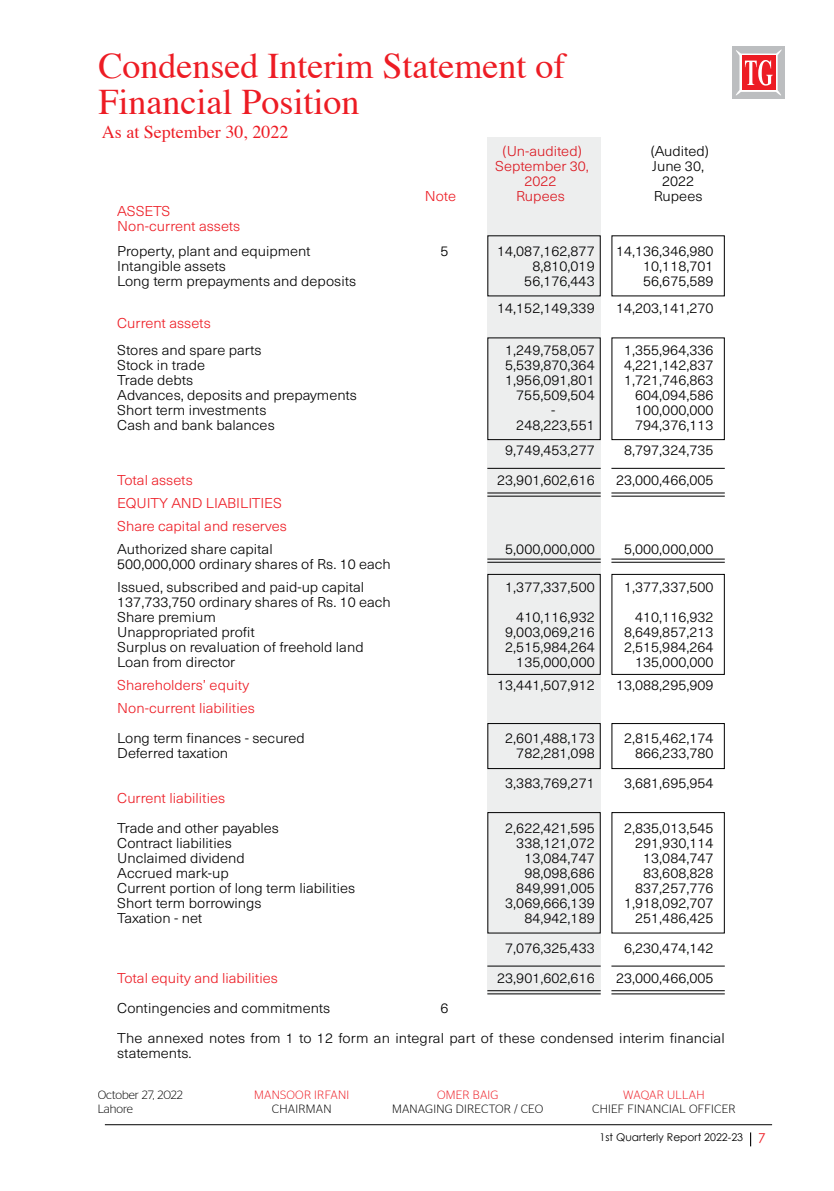
<style>
.page{position:relative;width:834px;height:1191px;background:#fff}
.page>*{position:absolute;margin:0;border:0;box-sizing:border-box;transform-origin:0 0}
.t1{font:36px/36px "Times";color:#ed1c24}
.t2{font:18px "Times";color:#ed1c24}
.t3{font:300 14px/23px "Neue Haas Unica";color:#000;scale:1.05 1}
.t4{font:300 14px/15px "Neue Haas Unica";color:#ed1c24;scale:1.05 1}
.t5{font:300 12px "Stag Sans";letter-spacing:.02em;color:#000}
.t6{font:300 12px "Stag Sans";letter-spacing:.02em;color:#ed1c24}
.t7{font:300 12px "Stag Sans";color:#000}
.t8{font:10.6px "Century Gothic";color:#000}
.s1{font-size:13.6px;color:#ed1c24}
</style>
<div class="page">
<div style="left:732px;top:47px;width:52px;height:52px;background:#bcbec0"></div>
<svg style="left:736px;top:49px;width:46px;height:47px"></svg>
<hr style="left:105px;top:1124px;width:667px;height:1px;background:#000">
<svg style="left:750px;top:1132px;width:1px;height:14px"></svg>
<div style="left:487px;top:138px;width:114px;height:856px;background:#edeeee"></div>
<div style="left:611px;top:574px;width:113px;height:101px;border:1px solid #000"></div>
<div style="left:487px;top:574px;width:113px;height:101px;border:1px solid #000"></div>
<div style="left:611px;top:723px;width:113px;height:46px;border:1px solid #000"></div>
<div style="left:487px;top:723px;width:113px;height:46px;border:1px solid #000"></div>
<hr style="left:611px;top:468px;width:113px;height:1px;background:#000">
<hr style="left:487px;top:468px;width:113px;height:1px;background:#000">
<hr style="left:611px;top:965px;width:113px;height:1px;background:#000">
<hr style="left:487px;top:965px;width:113px;height:1px;background:#000">
<hr style="left:611px;top:492px;width:113px;height:1px;background:#000">
<hr style="left:611px;top:496px;width:113px;height:1px;background:#000">
<hr style="left:487px;top:492px;width:113px;height:1px;background:#000">
<hr style="left:487px;top:496px;width:113px;height:1px;background:#000">
<hr style="left:611px;top:990px;width:113px;height:1px;background:#000">
<hr style="left:611px;top:993px;width:113px;height:1px;background:#000">
<hr style="left:487px;top:990px;width:113px;height:1px;background:#000">
<hr style="left:487px;top:993px;width:113px;height:1px;background:#000">
<hr style="left:611px;top:558px;width:113px;height:1px;background:#000">
<hr style="left:611px;top:562px;width:113px;height:1px;background:#000">
<hr style="left:487px;top:558px;width:113px;height:1px;background:#000">
<hr style="left:487px;top:562px;width:113px;height:1px;background:#000">
<h1 class="t1" style="left:98px;top:51px;width:468px">Condensed Interim Statement of<br>Financial Position</h1>
<p class="t2" style="left:102px;top:124px;width:188px">As at September 30, 2022</p>
<p class="t4" style="left:502px;top:145px;width:77px">(Un-audited)</p>
<p class="t3" style="left:650px;top:141px;width:57px">(Audited)</p>
<p class="t4" style="left:495px;top:160px;width:91px">September 30,</p>
<p class="t3" style="left:652px;top:156px;width:51px">June 30,</p>
<p class="t4" style="left:524px;top:175px;width:32px">2022</p>
<p class="t3" style="left:662px;top:171px;width:32px">2022</p>
<p class="t4" style="left:425px;top:190px;width:31px">Note</p>
<p class="t4" style="left:516px;top:190px;width:48px">Rupees</p>
<p class="t3" style="left:653px;top:186px;width:48px">Rupees</p>
<p class="t4" style="left:117px;top:205px;width:119px">ASSETS<br>Non-current assets</p>
<p class="t3" style="left:117px;top:241px;width:186px">Property, plant and equipment</p>
<p class="t3" style="left:440px;top:241px;width:9px">5</p>
<p class="t3" style="left:497px;top:241px;width:94px">14,087,162,877</p>
<p class="t3" style="left:616px;top:241px;width:94px">14,136,346,980</p>
<p class="t3" style="left:117px;top:256px;width:105px">Intangible assets</p>
<p class="t3" style="left:532px;top:256px;width:61px">8,810,019</p>
<p class="t3" style="left:643px;top:256px;width:68px">10,118,701</p>
<p class="t3" style="left:117px;top:271px;width:229px">Long term prepayments and deposits</p>
<p class="t3" style="left:524px;top:271px;width:68px">56,176,443</p>
<p class="t3" style="left:643px;top:271px;width:68px">56,675,589</p>
<p class="t3" style="left:497px;top:298px;width:94px">14,152,149,339</p>
<p class="t3" style="left:616px;top:298px;width:94px">14,203,141,270</p>
<p class="t4" style="left:117px;top:317px;width:90px">Current assets</p>
<p class="t3" style="left:117px;top:340px;width:139px">Stores and spare parts</p>
<p class="t3" style="left:505px;top:340px;width:87px">1,249,758,057</p>
<p class="t3" style="left:624px;top:340px;width:87px">1,355,964,336</p>
<p class="t3" style="left:117px;top:355px;width:85px">Stock in trade</p>
<p class="t3" style="left:505px;top:355px;width:87px">5,539,870,364</p>
<p class="t3" style="left:624px;top:355px;width:87px">4,221,142,837</p>
<p class="t3" style="left:117px;top:370px;width:74px">Trade debts</p>
<p class="t3" style="left:505px;top:370px;width:87px">1,956,091,801</p>
<p class="t3" style="left:624px;top:370px;width:87px">1,721,746,863</p>
<p class="t3" style="left:117px;top:385px;width:230px">Advances, deposits and prepayments</p>
<p class="t3" style="left:516px;top:385px;width:76px">755,509,504</p>
<p class="t3" style="left:635px;top:385px;width:76px">604,094,586</p>
<p class="t3" style="left:117px;top:400px;width:143px">Short term investments</p>
<p class="t3" style="left:551px;top:400px;width:6px">-</p>
<p class="t3" style="left:635px;top:400px;width:76px">100,000,000</p>
<p class="t3" style="left:117px;top:415px;width:151px">Cash and bank balances</p>
<p class="t3" style="left:516px;top:415px;width:76px">248,223,551</p>
<p class="t3" style="left:635px;top:415px;width:76px">794,376,113</p>
<p class="t3" style="left:505px;top:440px;width:87px">9,749,453,277</p>
<p class="t3" style="left:624px;top:440px;width:87px">8,797,324,735</p>
<p class="t4" style="left:117px;top:474px;width:73px">Total assets</p>
<p class="t3" style="left:497px;top:470px;width:94px">23,901,602,616</p>
<p class="t3" style="left:616px;top:470px;width:94px">23,000,466,005</p>
<p class="t4" style="left:117px;top:493px;width:163px;line-height:23px">EQUITY AND LIABILITIES<br>Share capital and reserves</p>
<p class="t3" style="left:117px;top:539px;width:149px">Authorized share capital</p>
<p class="t3" style="left:505px;top:539px;width:87px">5,000,000,000</p>
<p class="t3" style="left:624px;top:539px;width:87px">5,000,000,000</p>
<p class="t3" style="left:117px;top:554px;width:262px">500,000,000 ordinary shares of Rs. 10 each<br>Issued, subscribed and paid-up capital</p>
<p class="t3" style="left:505px;top:577px;width:87px">1,377,337,500</p>
<p class="t3" style="left:624px;top:577px;width:87px">1,377,337,500</p>
<p class="t3" style="left:117px;top:596px;width:262px;line-height:15px">137,733,750 ordinary shares of Rs. 10 each<br>Share premium</p>
<p class="t3" style="left:516px;top:607px;width:76px">410,116,932</p>
<p class="t3" style="left:635px;top:607px;width:76px">410,116,932</p>
<p class="t3" style="left:117px;top:622px;width:132px">Unappropriated profit</p>
<p class="t3" style="left:505px;top:622px;width:87px">9,003,069,216</p>
<p class="t3" style="left:624px;top:622px;width:87px">8,649,857,213</p>
<p class="t3" style="left:117px;top:637px;width:236px">Surplus on revaluation of freehold land</p>
<p class="t3" style="left:505px;top:637px;width:87px">2,515,984,264</p>
<p class="t3" style="left:624px;top:637px;width:87px">2,515,984,264</p>
<p class="t3" style="left:117px;top:652px;width:114px">Loan from director</p>
<p class="t3" style="left:516px;top:652px;width:76px">135,000,000</p>
<p class="t3" style="left:635px;top:652px;width:76px">135,000,000</p>
<p class="t4" style="left:117px;top:679px;width:127px">Shareholders’ equity</p>
<p class="t3" style="left:497px;top:675px;width:94px">13,441,507,912</p>
<p class="t3" style="left:616px;top:675px;width:94px">13,088,295,909</p>
<p class="t4" style="left:117px;top:702px;width:132px">Non-current liabilities</p>
<p class="t3" style="left:117px;top:728px;width:180px">Long term finances - secured</p>
<p class="t3" style="left:505px;top:728px;width:87px">2,601,488,173</p>
<p class="t3" style="left:624px;top:728px;width:87px">2,815,462,174</p>
<p class="t3" style="left:117px;top:743px;width:107px">Deferred taxation</p>
<p class="t3" style="left:516px;top:743px;width:76px">782,281,098</p>
<p class="t3" style="left:635px;top:743px;width:76px">866,233,780</p>
<p class="t3" style="left:505px;top:773px;width:87px">3,383,769,271</p>
<p class="t3" style="left:624px;top:773px;width:87px">3,681,695,954</p>
<p class="t4" style="left:117px;top:792px;width:104px">Current liabilities</p>
<p class="t3" style="left:117px;top:818px;width:155px">Trade and other payables</p>
<p class="t3" style="left:505px;top:818px;width:87px">2,622,421,595</p>
<p class="t3" style="left:624px;top:818px;width:87px">2,835,013,545</p>
<p class="t3" style="left:117px;top:833px;width:111px">Contract liabilities</p>
<p class="t3" style="left:516px;top:833px;width:76px">338,121,072</p>
<p class="t3" style="left:635px;top:833px;width:76px">291,930,114</p>
<p class="t3" style="left:117px;top:848px;width:123px">Unclaimed dividend</p>
<p class="t3" style="left:524px;top:848px;width:68px">13,084,747</p>
<p class="t3" style="left:643px;top:848px;width:68px">13,084,747</p>
<p class="t3" style="left:117px;top:863px;width:108px">Accrued mark-up</p>
<p class="t3" style="left:524px;top:863px;width:68px">98,098,686</p>
<p class="t3" style="left:643px;top:863px;width:68px">83,608,828</p>
<p class="t3" style="left:117px;top:878px;width:228px">Current portion of long term liabilities</p>
<p class="t3" style="left:516px;top:878px;width:76px">849,991,005</p>
<p class="t3" style="left:635px;top:878px;width:76px">837,257,776</p>
<p class="t3" style="left:117px;top:893px;width:139px">Short term borrowings</p>
<p class="t3" style="left:505px;top:893px;width:87px">3,069,666,139</p>
<p class="t3" style="left:624px;top:893px;width:87px">1,918,092,707</p>
<p class="t3" style="left:117px;top:908px;width:82px">Taxation - net</p>
<p class="t3" style="left:524px;top:908px;width:68px">84,942,189</p>
<p class="t3" style="left:635px;top:908px;width:76px">251,486,425</p>
<p class="t3" style="left:505px;top:938px;width:87px">7,076,325,433</p>
<p class="t3" style="left:624px;top:938px;width:87px">6,230,474,142</p>
<p class="t4" style="left:117px;top:972px;width:154px">Total equity and liabilities</p>
<p class="t3" style="left:497px;top:968px;width:94px">23,901,602,616</p>
<p class="t3" style="left:616px;top:968px;width:94px">23,000,466,005</p>
<p class="t3" style="left:117px;top:998px;width:204px">Contingencies and commitments</p>
<p class="t3" style="left:117px;top:995px;width:580px;line-height:30px;text-indent:323px">6<br>The annexed notes from 1 to 12 form an integral part of these condensed interim financial</p>
<p class="t3" style="left:117px;top:1043px;width:72px">statements.</p>
<p class="t7" style="left:98px;top:1087px;width:87px">October 27, 2022</p>
<p class="t6" style="left:254px;top:1087px;width:96px">MANSOOR IRFANI</p>
<p class="t6" style="left:437px;top:1087px;width:63px">OMER BAIG</p>
<p class="t6" style="left:623px;top:1087px;width:83px">WAQAR ULLAH</p>
<p class="t5" style="left:98px;top:1102px;width:37px">Lahore</p>
<p class="t5" style="left:272px;top:1102px;width:61px">CHAIRMAN</p>
<p class="t5" style="left:392px;top:1102px;width:153px">MANAGING DIRECTOR / CEO</p>
<p class="t5" style="left:592px;top:1102px;width:145px">CHIEF FINANCIAL OFFICER</p>
<p class="t8" style="left:599px;top:1130px;width:167px">1st Quarterly Report 2022-23 <span class="s1">7</span></p>
</div>
